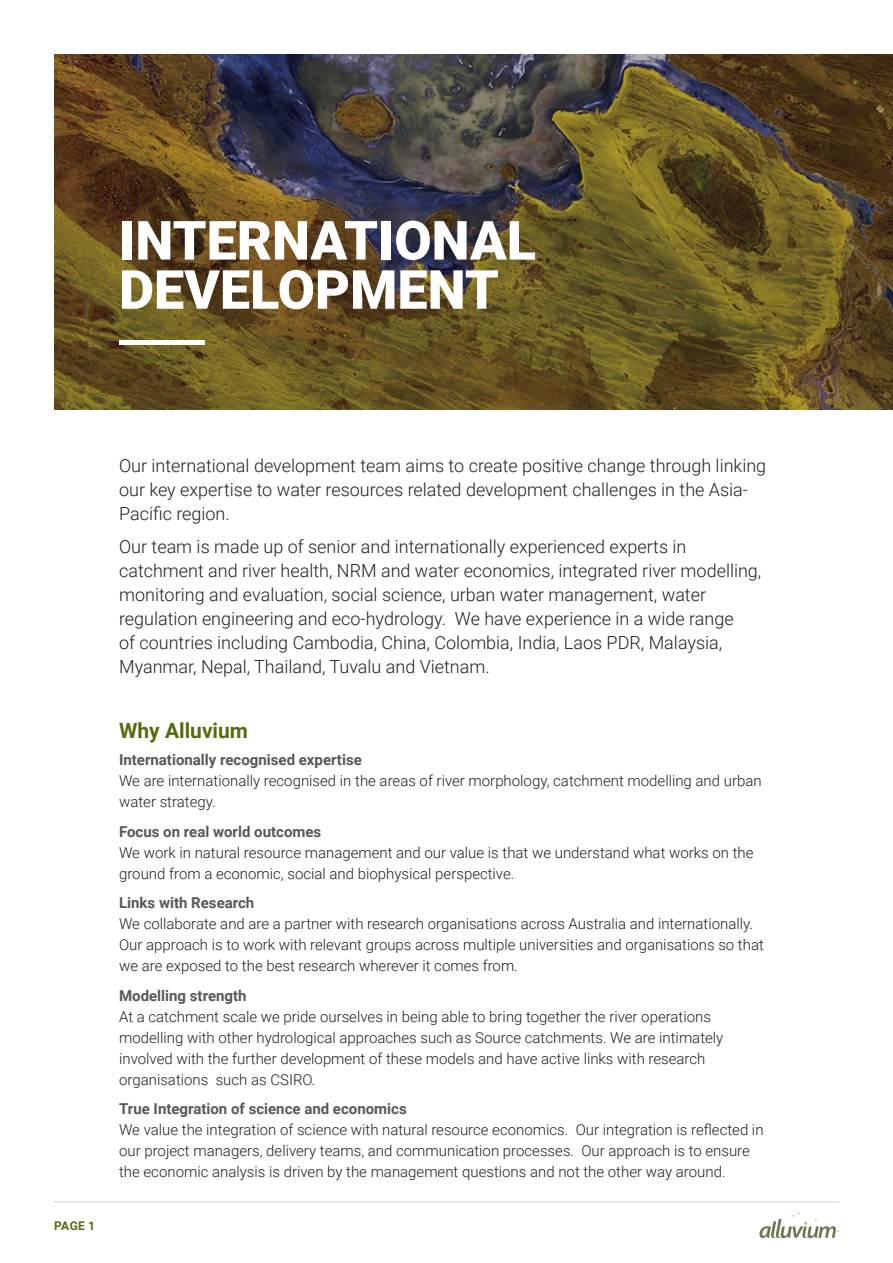
<style>
.page{position:relative;width:893px;height:1263px;background:#fff}
.page>*{position:absolute;margin:0;border:0;box-sizing:border-box;transform-origin:0 0}
.t1{font:900 54px/49.2px "Roboto";color:#fff}
.t2{font:700 21px "Roboto";color:#556b0e}
.t3{font:300 18px/24px "Roboto";color:#231f20}
.t4{font:300 15px/21px "Roboto";color:#231f20}
.t5{font:700 15px "Roboto";color:#57585a}
.t6{font:700 12px "Roboto";color:#556b0e}
</style>
<div class="page">
<img style="left:54px;top:54px;width:839px;height:356px">
<hr style="left:119px;top:340px;width:85px;height:4px;background:#fff">
<svg style="left:759px;top:1212px;width:80px;height:26px"></svg>
<hr style="left:54px;top:1201px;width:785px;height:1px;background:#a8a9ad">
<h1 class="t1" style="left:119px;top:214px;width:418px">INTERNATIONAL<br>DEVELOPMENT</h1>
<p class="t6" style="left:54px;top:1217px;width:42px">PAGE 1</p>
<p class="t3" style="left:119px;top:453px;width:649px">Our international development team aims to create positive change through linking our key expertise to water resources related development challenges in the Asia-<br>Pacific region.</p>
<p class="t3" style="left:119px;top:534px;width:644px">Our team is made up of senior and internationally experienced experts in catchment and river health, NRM and water economics, integrated river modelling, monitoring and evaluation, social science, urban water management, water regulation engineering and eco-hydrology. We have experience in a wide range<br>of countries including Cambodia, China, Colombia, India, Laos PDR, Malaysia, Myanmar, Nepal, Thailand, Tuvalu and Vietnam.</p>
<h2 class="t2" style="left:119px;top:715px;width:131px">Why Alluvium</h2>
<p class="t5" style="left:119px;top:749px;width:244px">Internationally recognised expertise</p>
<p class="t4" style="left:119px;top:770px;width:644px">We are internationally recognised in the areas of river morphology, catchment modelling and urban water strategy.</p>
<p class="t5" style="left:119px;top:821px;width:204px">Focus on real world outcomes</p>
<p class="t4" style="left:119px;top:841px;width:636px">We work in natural resource management and our value is that we understand what works on the ground from a economic, social and biophysical perspective.</p>
<p class="t5" style="left:119px;top:892px;width:137px">Links with Research</p>
<p class="t4" style="left:119px;top:913px;width:646px">We collaborate and are a partner with research organisations across Australia and internationally.<br>Our approach is to work with relevant groups across multiple universities and organisations so that we are exposed to the best research wherever it comes from.</p>
<p class="t5" style="left:119px;top:985px;width:129px">Modelling strength</p>
<p class="t4" style="left:119px;top:1005px;width:606px">At a catchment scale we pride ourselves in being able to bring together the river operations modelling with other hydrological approaches such as Source catchments. We are intimately involved with the further development of these models and have active links with research organisations such as CSIRO.</p>
<p class="t5" style="left:119px;top:1098px;width:289px">True Integration of science and economics</p>
<p class="t4" style="left:119px;top:1119px;width:646px">We value the integration of science with natural resource economics. Our integration is reflected in our project managers, delivery teams, and communication processes. Our approach is to ensure the economic analysis is driven by the management questions and not the other way around.</p>
</div>
